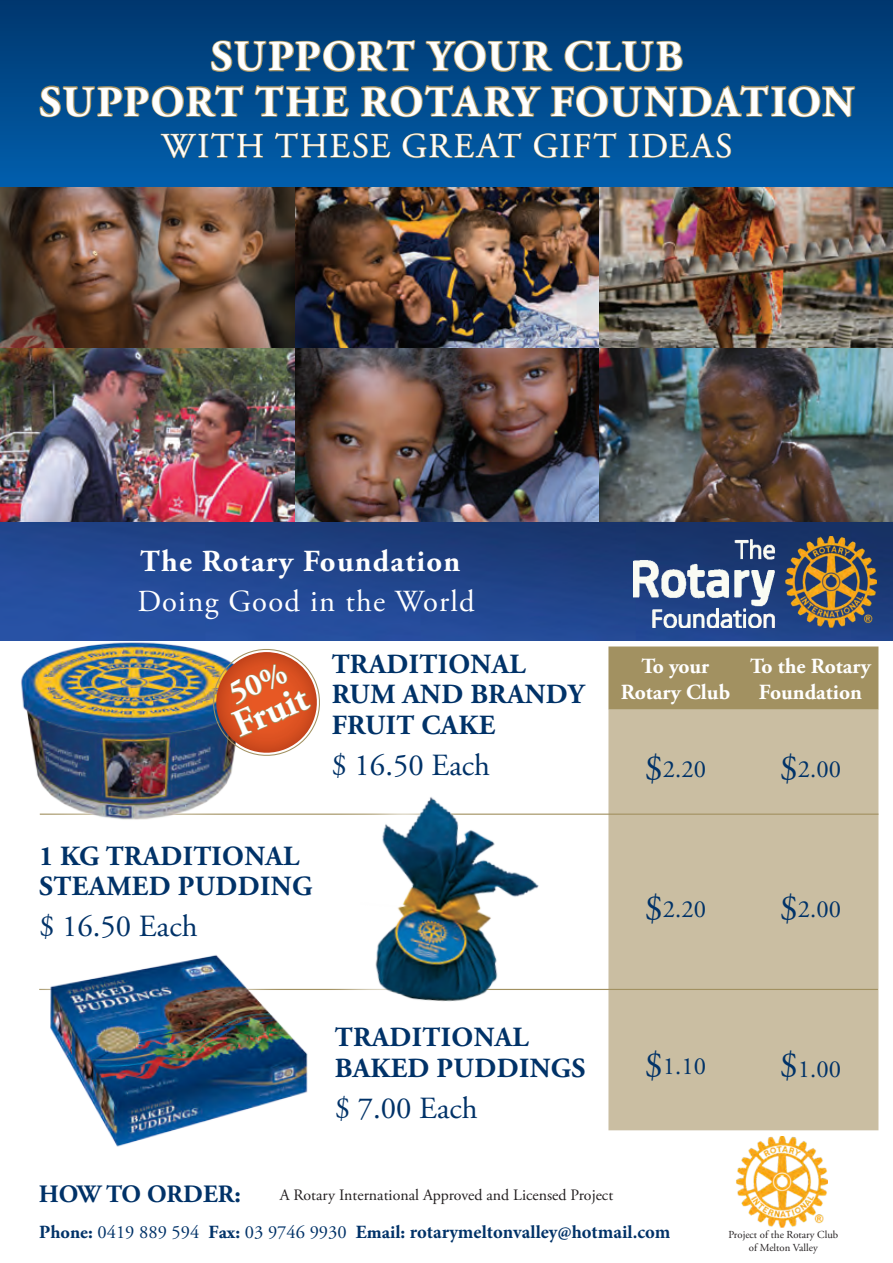
<style>
.page{position:relative;width:893px;height:1263px;background:#fff}
.page>*{position:absolute;margin:0;border:0;box-sizing:border-box;transform-origin:0 0}
.t1{font:700 42.9px/45.3px "Adobe Garamond Pro";letter-spacing:.03em;color:#fff;text-align:center}
.t2{font:700 37.95px "Adobe Garamond Pro";color:#fff}
.t3{font:34.65px "Adobe Garamond Pro";letter-spacing:.055em;color:#fff}
.t4{font:30.75px "Adobe Garamond Pro";color:#003268}
.t5{font:700 30.6px/40.2px "Adobe Garamond Pro";letter-spacing:.04em;color:#fff}
.t6{font:700 27.75px/30.6px "Adobe Garamond Pro";letter-spacing:.015em;color:#003268}
.t7{font:700 24.9px "Adobe Garamond Pro";color:#003268}
.t8{font:24.6px "Adobe Garamond Pro";color:#003268}
.t9{font:700 21.6px/26px "Adobe Garamond Pro";color:#fff;text-align:center}
.t10{font:700 18.45px "Minion Pro";color:#003268}
.t11{font:15.9px "Adobe Garamond Pro";color:#231f20}
.t12{font:10.65px/12.9px "Adobe Garamond Pro";color:#231f20;text-align:center}
.s1{font-weight:400}
.s2{font-size:36.9px}
.s3{font-family:"Adobe Garamond Pro"}
.s4{font-family:"Adobe Garamond Pro";font-weight:400}
</style>
<div class="page">
<img style="left:0;top:187px;width:893px;height:335px">
<div style="left:0;top:0;width:893px;height:187px;background:linear-gradient(to bottom,#00376d,#015fac)"></div>
<svg style="left:210px;top:39px;width:206px;height:34px"></svg>
<svg style="left:426px;top:39px;width:127px;height:34px"></svg>
<svg style="left:563px;top:39px;width:121px;height:34px"></svg>
<svg style="left:38px;top:84px;width:207px;height:35px"></svg>
<svg style="left:253px;top:84px;width:97px;height:34px"></svg>
<svg style="left:360px;top:84px;width:183px;height:34px"></svg>
<svg style="left:549px;top:84px;width:307px;height:35px"></svg>
<svg style="left:161px;top:133px;width:102px;height:25px"></svg>
<svg style="left:275px;top:133px;width:116px;height:25px"></svg>
<svg style="left:402px;top:133px;width:120px;height:25px"></svg>
<svg style="left:534px;top:133px;width:83px;height:25px"></svg>
<svg style="left:628px;top:133px;width:103px;height:25px"></svg>
<div style="left:608px;top:646px;width:270px;height:64px;background:#a29161"></div>
<div style="left:608px;top:710px;width:270px;height:420px;background:#cabea2"></div>
<hr style="left:40px;top:813px;width:838px;height:2px;background:#a29161">
<hr style="left:39px;top:989px;width:839px;height:1px;background:#a29161">
<div style="left:0;top:608px;width:273px;height:233px;background:#fff"></div>
<img style="left:21px;top:642px;width:235px;height:178px">
<img style="left:40px;top:955px;width:268px;height:192px">
<svg style="left:289px;top:813px;width:56px;height:238px"></svg>
<img style="left:345px;top:797px;width:227px;height:205px">
<img style="left:0;top:522px;width:893px;height:119px">
<img style="left:634px;top:536px;width:242px;height:92px">
<img style="left:736px;top:1136px;width:92px;height:92px">
<svg style="left:206px;top:642px;width:114px;height:120px"></svg>
<p class="t1" style="left:40px;top:35px;width:816px">SUPPORT YOUR CLUB<br>SUPPORT THE ROTARY FOUNDATION</p>
<p class="t3" style="left:161px;top:125px;width:572px">WITH THESE GREAT GIFT IDEAS</p>
<p class="t5" style="left:137px;top:542px;width:339px">The Rotary Foundation<br><span class="s1">Doing Good in the World</span></p>
<p class="t2" style="left:226px;top:706px;width:79px;rotate:-23deg">Fruit</p>
<p class="t6" style="left:332px;top:649px;width:254px">TRADITIONAL<br>RUM AND BRANDY<br>FRUIT CAKE</p>
<p class="t4" style="left:332px;top:747px;width:160px">$ 16.50 Each</p>
<p class="t6" style="left:39px;top:841px;width:275px">1 KG TRADITIONAL<br>STEAMED PUDDING</p>
<p class="t4" style="left:39px;top:908px;width:160px">$ 16.50 Each</p>
<p class="t6" style="left:335px;top:1023px;width:252px">TRADITIONAL<br>BAKED PUDDINGS</p>
<p class="t4" style="left:335px;top:1090px;width:145px">$ 7.00 Each</p>
<p class="t9" style="left:621px;top:653px;width:111px">To your<br>Rotary Club</p>
<p class="t9" style="left:750px;top:653px;width:122px">To the Rotary<br>Foundation</p>
<p class="t8" style="left:644px;top:754px;width:63px"><span class="s2">$</span>2.20</p>
<p class="t8" style="left:779px;top:754px;width:63px"><span class="s2">$</span>2.00</p>
<p class="t8" style="left:644px;top:894px;width:63px"><span class="s2">$</span>2.20</p>
<p class="t8" style="left:779px;top:894px;width:63px"><span class="s2">$</span>2.00</p>
<p class="t8" style="left:644px;top:1051px;width:63px"><span class="s2">$</span>1.10</p>
<p class="t8" style="left:779px;top:1054px;width:63px"><span class="s2">$</span>1.00</p>
<p class="t7" style="left:39px;top:1180px;width:204px">HOW TO ORDER:</p>
<p class="t10" style="left:39px;top:1219px;width:633px"><span class="s3">Phone:</span> <span class="s4">0419 889 594</span> <span class="s3">Fax:</span> <span class="s4">03 9746 9930</span> <span class="s3">Email:</span> rotarymeltonvalley@hotmail.com</p>
<p class="t12" style="left:728px;top:1229px;width:111px">Project of the Rotary Club of Melton Valley</p>
<p class="t11" style="left:280px;top:1185px;width:335px">A Rotary International Approved and Licensed Project</p>
</div>
